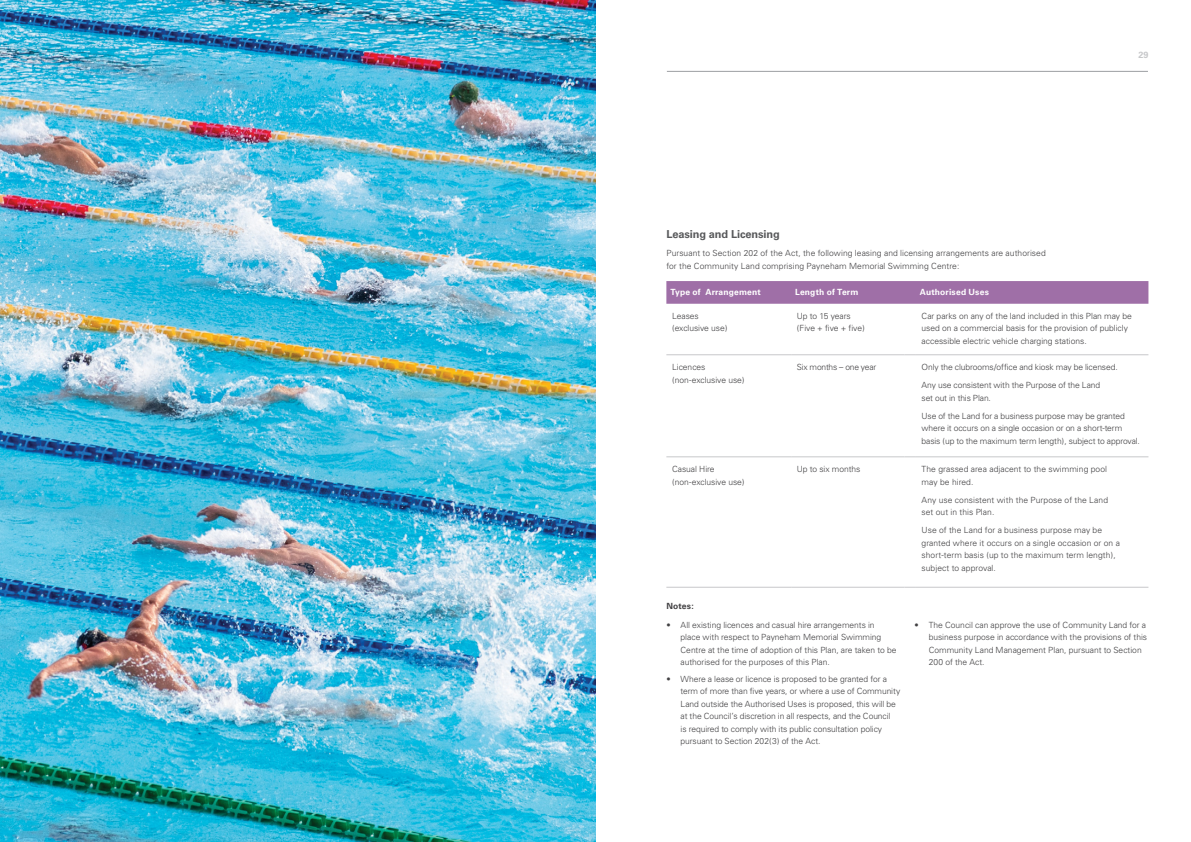
<style>
.page{position:relative;width:1191px;height:842px;background:#fff}
.page>*{position:absolute;margin:0;border:0;box-sizing:border-box;transform-origin:0 0}
.t1{font:700 11px "Univers";letter-spacing:-.01em;color:#58595b}
.t2{font:700 9px "Univers";color:#c7c8ca}
.t3{font:300 8.5px/12.5px "Univers";letter-spacing:-.005em;color:#414042}
.t4{font:700 8.5px "Univers";letter-spacing:.02em;color:#fff}
.t5{font:300 8.5px "Univers";letter-spacing:-.025em;color:#414042}
.t6{font:700 8.5px "Univers";letter-spacing:.02em;color:#414042}
</style>
<div class="page">
<hr style="left:667px;top:71px;width:481px;height:1px;background:#9d9fa2">
<svg style="left:666px;top:281px;width:482px;height:23px;background:#a071a8"></svg>
<hr style="left:666px;top:355px;width:125px;height:1px;background:#c7c8ca">
<hr style="left:791px;top:355px;width:113px;height:1px;background:#c7c8ca">
<svg style="left:904px;top:355px;width:12px;height:1px"></svg>
<hr style="left:916px;top:355px;width:232px;height:1px;background:#c7c8ca">
<hr style="left:666px;top:457px;width:125px;height:1px;background:#c7c8ca">
<hr style="left:791px;top:457px;width:113px;height:1px;background:#c7c8ca">
<svg style="left:904px;top:457px;width:12px;height:1px"></svg>
<hr style="left:916px;top:457px;width:232px;height:1px;background:#c7c8ca">
<hr style="left:666px;top:587px;width:125px;height:1px;background:#c7c8ca">
<hr style="left:791px;top:587px;width:113px;height:1px;background:#c7c8ca">
<svg style="left:904px;top:587px;width:12px;height:1px"></svg>
<hr style="left:916px;top:587px;width:232px;height:1px;background:#c7c8ca">
<img style="left:0;top:0;width:595px;height:842px">
<p class="t2" style="left:1138px;top:49px;width:11px">29</p>
<p class="t1" style="left:666px;top:228px;width:115px">Leasing and Licensing</p>
<p class="t3" style="left:666px;top:247px;width:381px">Pursuant to Section 202 of the Act, the following leasing and licensing arrangements are authorised for the Community Land comprising Payneham Memorial Swimming Centre:</p>
<p class="t4" style="left:670px;top:287px;width:92px">Type of Arrangement</p>
<p class="t4" style="left:795px;top:287px;width:65px">Length of Term</p>
<p class="t4" style="left:920px;top:287px;width:70px">Authorised Uses</p>
<p class="t3" style="left:672px;top:310px;width:57px">Leases (exclusive use)</p>
<p class="t3" style="left:797px;top:310px;width:69px">Up to 15 years (Five + five + five)</p>
<p class="t3" style="left:921px;top:310px;width:212px">Car parks on any of the land included in this Plan may be used on a commercial basis for the provision of publicly accessible electric vehicle charging stations.</p>
<p class="t3" style="left:672px;top:361px;width:74px">Licences (non-exclusive use)</p>
<p class="t5" style="left:797px;top:362px;width:81px">Six months – one year</p>
<p class="t3" style="left:921px;top:358px;width:198px;line-height:18.2px">Only the clubrooms/office and kiosk may be licensed.<br>Any use consistent with the Purpose of the Land</p>
<p class="t3" style="left:921px;top:389px;width:205px;line-height:18.2px">set out in this Plan.<br>Use of the Land for a business purpose may be granted</p>
<p class="t3" style="left:921px;top:422px;width:220px">where it occurs on a single occasion or on a short-term basis (up to the maximum term length), subject to approval.</p>
<p class="t3" style="left:672px;top:463px;width:74px">Casual Hire (non-exclusive use)</p>
<p class="t3" style="left:797px;top:463px;width:65px">Up to six months</p>
<p class="t3" style="left:921px;top:463px;width:187px">The grassed area adjacent to the swimming pool may be hired.</p>
<p class="t3" style="left:921px;top:493px;width:188px">Any use consistent with the Purpose of the Land set out in this Plan.</p>
<p class="t3" style="left:921px;top:524px;width:200px">Use of the Land for a business purpose may be granted where it occurs on a single occasion or on a short-term basis (up to the maximum term length), subject to approval.</p>
<p class="t6" style="left:666px;top:601px;width:29px">Notes:</p>
<p class="t3" style="left:680px;top:618px;width:217px;text-indent:-14px">• All existing licences and casual hire arrangements in place with respect to Payneham Memorial Swimming Centre at the time of adoption of this Plan, are taken to be authorised for the purposes of this Plan.</p>
<p class="t3" style="left:680px;top:673px;width:221px;text-indent:-14px">• Where a lease or licence is proposed to be granted for a term of more than five years, or where a use of Community Land outside the Authorised Uses is proposed, this will be at the Council’s discretion in all respects, and the Council<br>is required to comply with its public consultation policy pursuant to Section 202(3) of the Act.</p>
<p class="t3" style="left:928px;top:619px;width:220px;text-indent:-14px">• The Council can approve the use of Community Land for a business purpose in accordance with the provisions of this Community Land Management Plan, pursuant to Section 200 of the Act.</p>
</div>
